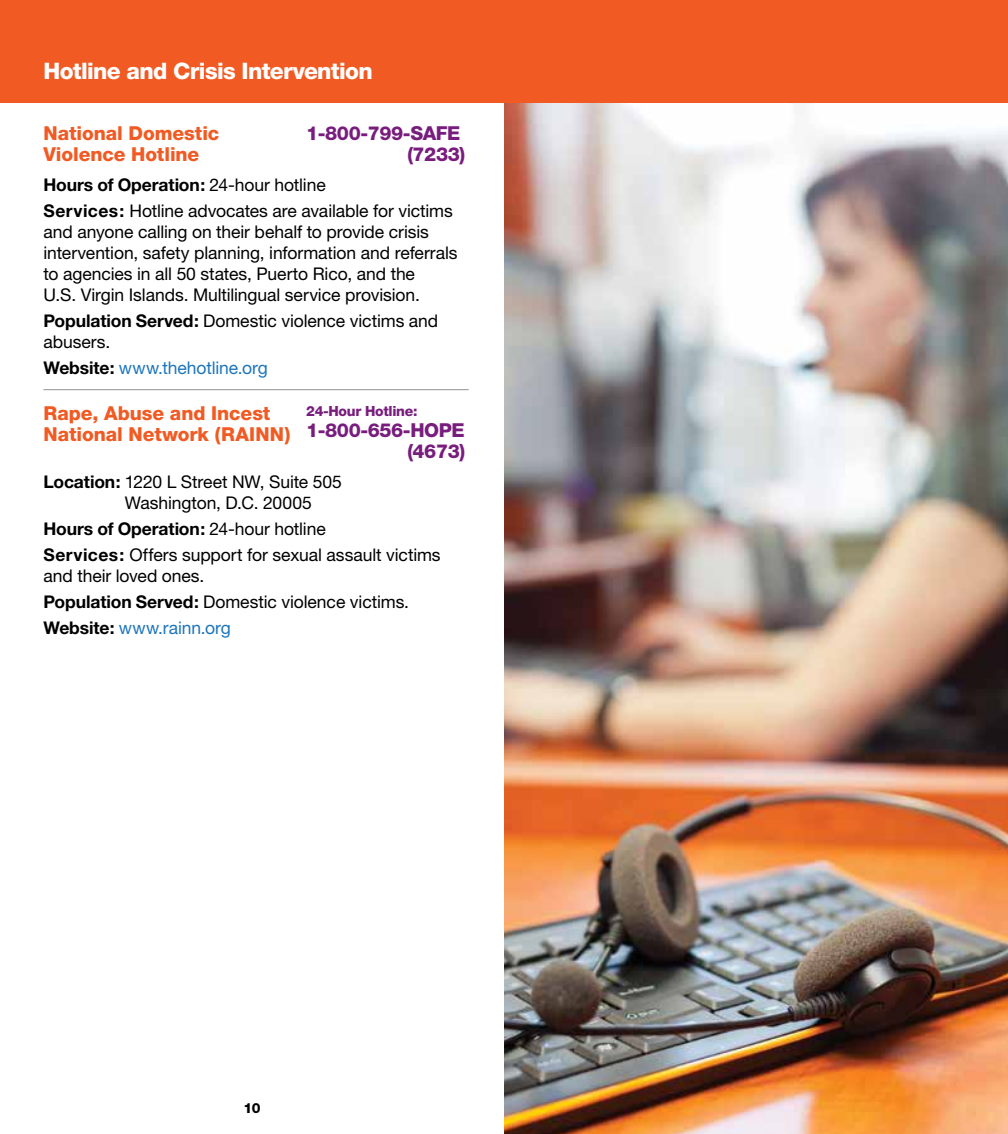
<style>
.page{position:relative;width:1008px;height:1134px;background:#fff}
.page>*{position:absolute;margin:0;border:0;box-sizing:border-box;transform-origin:0 0}
.t1{font:800 22.75px "Helvetica Neue";letter-spacing:-.03em;color:#fff}
.t2{font:800 19.25px/21px "Helvetica Neue";letter-spacing:-.005em;color:#f15a22}
.t3{font:800 19.25px/21px "Helvetica Neue";letter-spacing:-.02em;color:#781d7d;text-align:right}
.t4{font:17.5px/21px "Helvetica Neue";letter-spacing:-.005em;color:#000}
.t5{font:17.5px "Helvetica Neue";letter-spacing:-.005em;color:#1c75bc}
.t6{font:800 14px "Helvetica Neue";letter-spacing:-.02em;color:#781d7d}
.t7{font:800 14px "Helvetica Neue";color:#000}
.s1{font-weight:700}
.s2{font-weight:700;color:#000}
.s3{color:#1c75bc}
</style>
<div class="page">
<img style="left:504px;top:102px;width:504px;height:1032px">
<hr style="left:43px;top:389px;width:263px;height:1px;background:#8e9092">
<hr style="left:306px;top:389px;width:163px;height:1px;background:#8e9092">
<div style="left:0;top:0;width:504px;height:102px;background:#f15a22"></div>
<div style="left:504px;top:0;width:504px;height:102px;background:#f15a22"></div>
<h1 class="t1" style="left:43px;top:57px;width:331px">Hotline and Crisis Intervention</h1>
<p class="t2" style="left:43px;top:123px;width:177px">National Domestic<br>Violence Hotline</p>
<p class="t3" style="left:306px;top:123px;width:160px">1-800-799-SAFE (7233)</p>
<p class="t4" style="left:43px;top:171px;width:411px;line-height:26.1px"><span class="s1">Hours of Operation:</span> 24-hour hotline<br><span class="s1">Services:</span> Hotline advocates are available for victims</p>
<p class="t4" style="left:43px;top:221px;width:416px">and anyone calling on their behalf to provide crisis intervention, safety planning, information and referrals to agencies in all 50 states, Puerto Rico, and the<br>U.S. Virgin Islands. Multilingual service provision.</p>
<p class="t4" style="left:43px;top:310px;width:396px"><span class="s1">Population Served:</span> Domestic violence victims and abusers.</p>
<p class="t5" style="left:43px;top:357px;width:226px"><span class="s2">Website:</span> www.thehotline.org</p>
<p class="t2" style="left:43px;top:403px;width:249px">Rape, Abuse and Incest<br>National Network (RAINN)</p>
<p class="t6" style="left:306px;top:403px;width:113px">24-Hour Hotline:</p>
<p class="t3" style="left:306px;top:420px;width:160px">1-800-656-HOPE (4673)</p>
<p class="t4" style="left:125px;top:471px;width:218px;text-indent:-81px"><span class="s1">Location:</span> 1220 L Street NW, Suite 505<br>Washington, D.C. 20005</p>
<p class="t4" style="left:43px;top:515px;width:399px;line-height:26.1px"><span class="s1">Hours of Operation:</span> 24-hour hotline<br><span class="s1">Services:</span> Offers support for sexual assault victims</p>
<p class="t4" style="left:43px;top:562px;width:367px;line-height:26.1px">and their loved ones.<br><span class="s1">Population Served:</span> Domestic violence victims.<br><span class="s1">Website:</span> <span class="s3">www.rainn.org</span></p>
<p class="t7" style="left:243px;top:1100px;width:19px">10</p>
</div>
